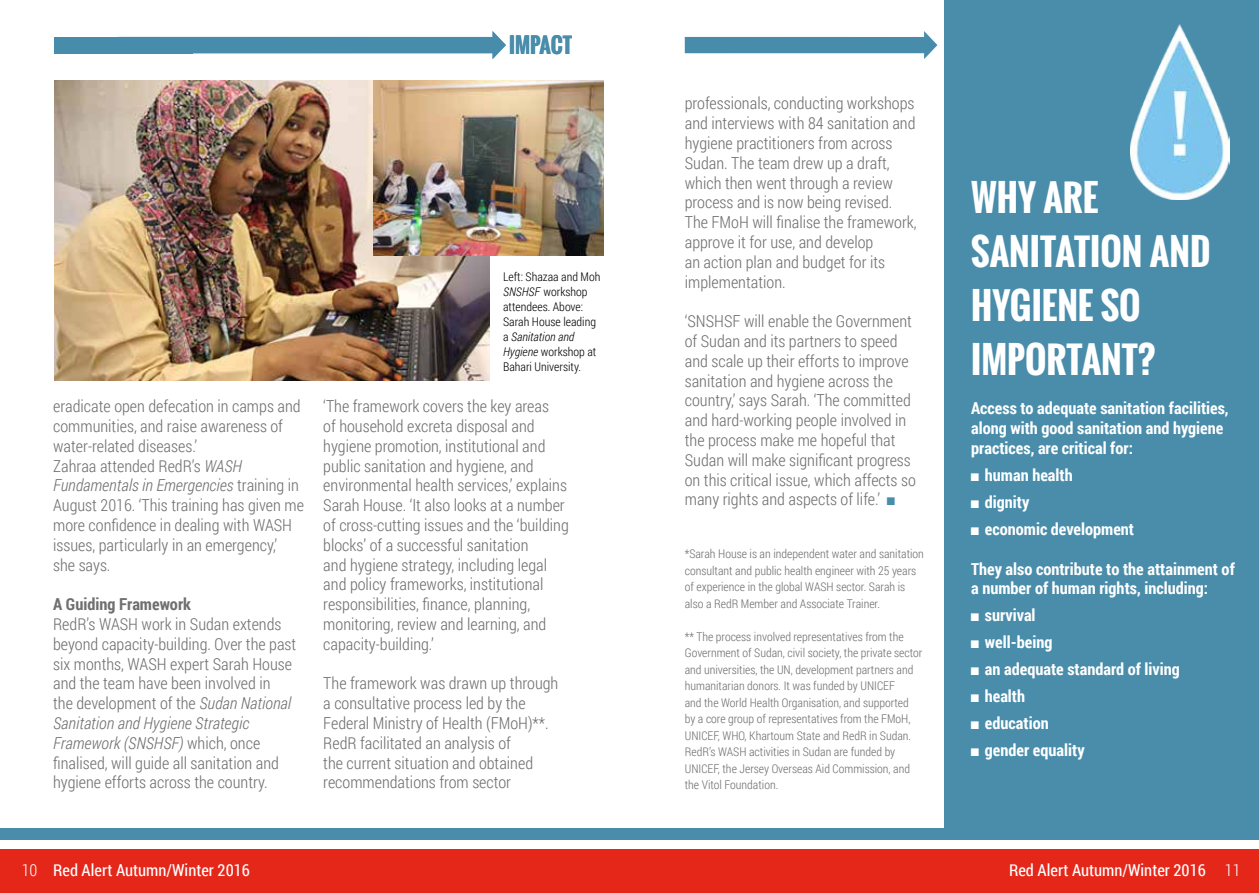
<style>
.page{position:relative;width:1259px;height:893px;background:#fff}
.page>*{position:absolute;margin:0;border:0;box-sizing:border-box;transform-origin:0 0}
.t1{font:700 36px/54px "Oswald";color:#fff}
.t2{font:700 21px "Oswald";color:#498dab}
.t3{font:300 16.5px/19.8px "Roboto Condensed";color:#706f6f}
.t4{font:700 16.5px/19.8px "Roboto Condensed";color:#fff}
.t5{font:16.5px "Roboto Condensed";color:#fff}
.t6{font:700 16.5px "Roboto Condensed";color:#706f6f}
.t7{font:300 16.5px "Roboto Condensed";color:#fff}
.t8{font:300 12px/16.5px "Roboto Condensed";color:#706f6f}
.t9{font:300 12px/15px "Roboto Condensed";color:#000}
.s1{font-style:italic}
.s2{font-family:"Arial Narrow";font-weight:400;color:#498dab}
.s3{font-family:"Arial Narrow";font-weight:400}
</style>
<div class="page">
<div style="left:0;top:849px;width:1259px;height:44px;background:#e5271a"></div>
<div style="left:0;top:828px;width:1259px;height:12px;background:#498dab"></div>
<img style="left:54px;top:81px;width:435px;height:300px">
<img style="left:373px;top:81px;width:230px;height:174px">
<svg style="left:685px;top:31px;width:252px;height:28px"></svg>
<svg style="left:118px;top:31px;width:388px;height:28px"></svg>
<div style="left:54px;top:37px;width:139px;height:16px;background:#488cab"></div>
<div style="left:944px;top:0;width:315px;height:828px;background:#498dab"></div>
<img style="left:1130px;top:25px;width:99px;height:175px">
<p class="t2" style="left:509px;top:29px;width:65px">IMPACT</p>
<p class="t3" style="left:53px;top:396px;width:252px">eradicate open defecation in camps and communities, and raise awareness of water-related diseases.’<br>Zahraa attended RedR’s <span class="s1">WASH Fundamentals in Emergencies</span> training in August 2016. ‘This training has given me more confidence in dealing with WASH issues, particularly in an emergency,’<br>she says.</p>
<p class="t6" style="left:53px;top:593px;width:139px">A Guiding Framework</p>
<p class="t3" style="left:53px;top:614px;width:245px">RedR’s WASH work in Sudan extends beyond capacity-building. Over the past six months, WASH expert Sarah House and the team have been involved in<br>the development of the <span class="s1">Sudan National Sanitation and Hygiene Strategic Framework (SNSHSF)</span> which, once finalised, will guide all sanitation and hygiene efforts across the country.</p>
<p class="t9" style="left:503px;top:269px;width:99px">Left: Shazaa and Moh<br><span class="s1">SNSHSF</span> workshop attendees. Above:<br>Sarah House leading a <span class="s1">Sanitation and<br>Hygiene</span> workshop at<br>Bahari University.</p>
<p class="t3" style="left:323px;top:396px;width:247px">‘The framework covers the key areas<br>of household excreta disposal and hygiene promotion, institutional and public sanitation and hygiene, and environmental health services,’ explains Sarah House. ‘It also looks at a number of cross-cutting issues and the ‘building blocks’ of a successful sanitation<br>and hygiene strategy, including legal and policy frameworks, institutional responsibilities, finance, planning, monitoring, review and learning, and capacity-building.’</p>
<p class="t3" style="left:323px;top:673px;width:237px">The framework was drawn up through a consultative process led by the Federal Ministry of Health (FMoH)**.<br>RedR facilitated an analysis of<br>the current situation and obtained recommendations from sector</p>
<p class="t3" style="left:685px;top:93px;width:233px">professionals, conducting workshops and interviews with 84 sanitation and hygiene practitioners from across<br>Sudan. The team drew up a draft, which then went through a review process and is now being revised.<br>The FMoH will finalise the framework, approve it for use, and develop<br>an action plan and budget for its implementation.</p>
<p class="t3" style="left:685px;top:311px;width:233px">‘SNSHSF will enable the Government of Sudan and its partners to speed and scale up their efforts to improve sanitation and hygiene across the country,’ says Sarah. ‘The committed and hard-working people involved in the process make me hopeful that Sudan will make significant progress on this critical issue, which affects so many rights and aspects of life.’ <span class="s2">■</span></p>
<p class="t8" style="left:685px;top:545px;width:241px">*Sarah House is an independent water and sanitation consultant and public health engineer with 25 years of experience in the global WASH sector. Sarah is also a RedR Member and Associate Trainer.</p>
<p class="t8" style="left:685px;top:628px;width:239px">** The process involved representatives from the Government of Sudan, civil society, the private sector and universities, the UN, development partners and humanitarian donors. It was funded by UNICEF<br>and the World Health Organisation, and supported by a core group of representatives from the FMoH, UNICEF, WHO, Khartoum State and RedR in Sudan.<br>RedR’s WASH activities in Sudan are funded by UNICEF, the Jersey Overseas Aid Commission, and the Vitol Foundation.</p>
<h1 class="t1" style="left:971px;top:171px;width:241px">WHY ARE<br>SANITATION AND<br>HYGIENE SO<br>IMPORTANT?</h1>
<p class="t4" style="left:971px;top:398px;width:259px">Access to adequate sanitation facilities, along with good sanitation and hygiene practices, are critical for:</p>
<p class="t4" style="left:971px;top:464px;width:103px"><span class="s3">■</span> human health</p>
<p class="t4" style="left:971px;top:491px;width:60px"><span class="s3">■</span> dignity</p>
<p class="t4" style="left:971px;top:518px;width:164px"><span class="s3">■</span> economic development</p>
<p class="t4" style="left:971px;top:558px;width:265px">They also contribute to the attainment of a number of human rights, including:</p>
<p class="t4" style="left:971px;top:605px;width:66px"><span class="s3">■</span> survival</p>
<p class="t4" style="left:971px;top:632px;width:83px"><span class="s3">■</span> well-being</p>
<p class="t4" style="left:971px;top:659px;width:210px"><span class="s3">■</span> an adequate standard of living</p>
<p class="t4" style="left:971px;top:686px;width:55px"><span class="s3">■</span> health</p>
<p class="t4" style="left:971px;top:713px;width:79px"><span class="s3">■</span> education</p>
<p class="t4" style="left:971px;top:740px;width:115px"><span class="s3">■</span> gender equality</p>
<p class="t7" style="left:22px;top:859px;width:17px">10</p>
<p class="t5" style="left:78px;top:859px;width:211px">R Red Alert Autumn/Winter 2015</p>
<p class="t5" style="left:53px;top:859px;width:198px">Red Alert Autumn/Winter 2016</p>
<p class="t5" style="left:1009px;top:859px;width:198px">Red Alert Autumn/Winter 2016</p>
<p class="t7" style="left:1225px;top:859px;width:17px">11</p>
</div>
